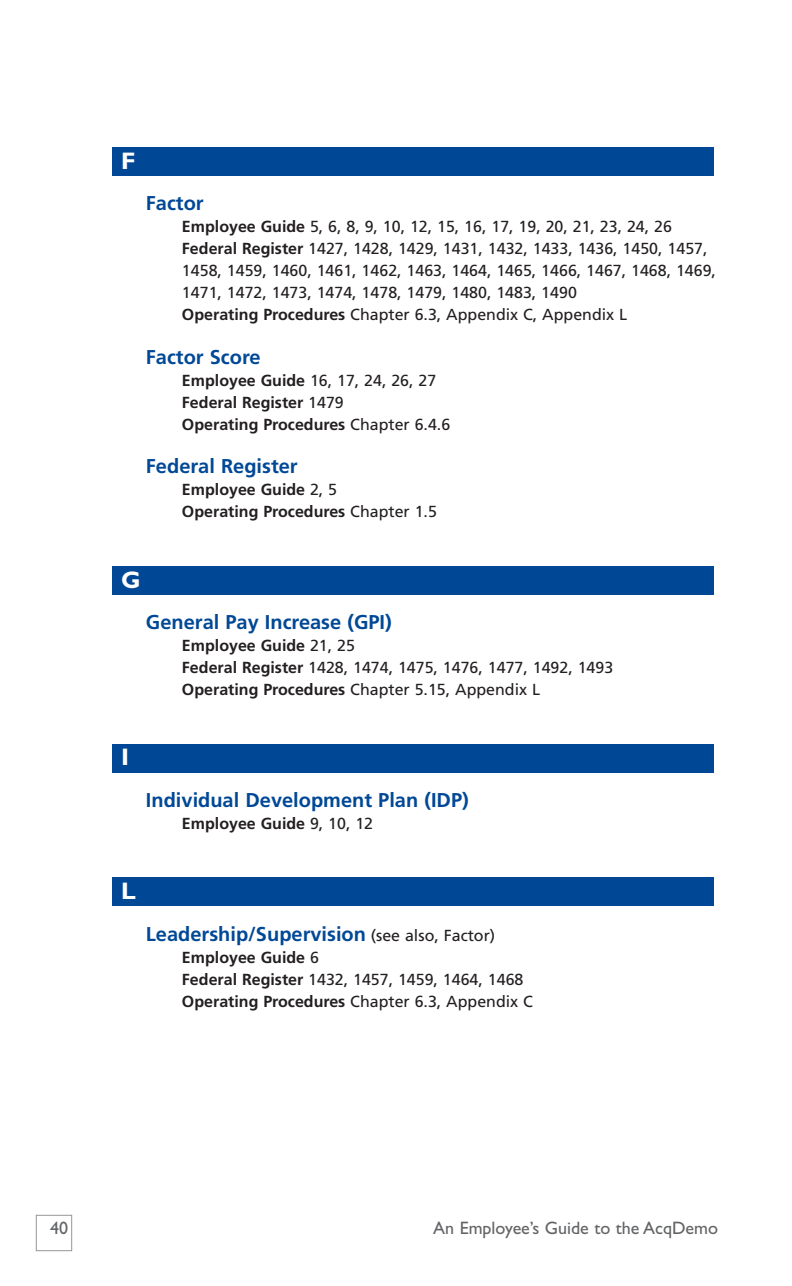
<style>
.page{position:relative;width:792px;height:1286px;background:#fff}
.page>*{position:absolute;margin:0;border:0;box-sizing:border-box;transform-origin:0 0}
.t1{font:700 24px "Gill Sans";color:#fff}
.t2{font:700 20px "Frutiger";color:#004896}
.t3{font:18px "Gill Sans";color:#636466}
.t4{font:16px/22px "Frutiger";color:#231f20}
.t5{font:700 16px/22px "Frutiger";color:#231f20}
.s1{font-weight:700}
.s2{font-weight:400}
.s3{font-weight:400;font-size:16px;color:#231f20}
</style>
<div class="page">
<div style="left:36px;top:1215px;width:36px;height:36px;border:1px solid #949698"></div>
<div style="left:112px;top:877px;width:601px;height:29px;background:#004896"></div>
<div style="left:112px;top:744px;width:601px;height:28px;background:#004896"></div>
<div style="left:112px;top:566px;width:601px;height:29px;background:#004896"></div>
<div style="left:112px;top:147px;width:601px;height:29px;background:#004896"></div>
<h1 class="t1" style="left:121px;top:152px;width:16px">F</h1>
<p class="t2" style="left:146px;top:195px;width:59px">Factor</p>
<p class="t4" style="left:182px;top:217px;width:536px"><span class="s1">Employee Guide</span> 5, 6, 8, 9, 10, 12, 15, 16, 17, 19, 20, 21, 23, 24, 26<br><span class="s1">Federal Register</span> 1427, 1428, 1429, 1431, 1432, 1433, 1436, 1450, 1457, 1458, 1459, 1460, 1461, 1462, 1463, 1464, 1465, 1466, 1467, 1468, 1469, 1471, 1472, 1473, 1474, 1478, 1479, 1480, 1483, 1490<br><span class="s1">Operating Procedures</span> Chapter 6.3, Appendix C, Appendix L</p>
<p class="t2" style="left:146px;top:349px;width:116px">Factor Score</p>
<p class="t5" style="left:182px;top:370px;width:270px">Employee Guide <span class="s2">16, 17, 24, 26, 27<br></span>Federal Register <span class="s2">1479<br></span>Operating Procedures <span class="s2">Chapter 6.4.6</span></p>
<p class="t2" style="left:146px;top:458px;width:153px">Federal Register</p>
<p class="t5" style="left:182px;top:480px;width:256px">Employee Guide <span class="s2">2, 5<br></span>Operating Procedures <span class="s2">Chapter 1.5</span></p>
<h1 class="t1" style="left:121px;top:571px;width:21px">G</h1>
<p class="t2" style="left:146px;top:614px;width:247px">General Pay Increase (GPI)</p>
<p class="t4" style="left:182px;top:636px;width:433px"><span class="s1">Employee Guide</span> 21, 25<br><span class="s1">Federal Register</span> 1428, 1474, 1475, 1476, 1477, 1492, 1493<br><span class="s1">Operating Procedures</span> Chapter 5.15, Appendix L</p>
<h1 class="t1" style="left:121px;top:749px;width:9px">I</h1>
<p class="t2" style="left:146px;top:792px;width:324px">Individual Development Plan (IDP)</p>
<p class="t5" style="left:182px;top:814px;width:193px">Employee Guide <span class="s2">9, 10, 12</span></p>
<h1 class="t1" style="left:121px;top:883px;width:16px">L</h1>
<p class="t2" style="left:146px;top:926px;width:351px">Leadership/Supervision <span class="s3">(see also, Factor)</span></p>
<p class="t5" style="left:182px;top:947px;width:352px">Employee Guide <span class="s2">6<br></span>Federal Register <span class="s2">1432, 1457, 1459, 1464, 1468<br></span>Operating Procedures <span class="s2">Chapter 6.3, Appendix C</span></p>
<p class="t3" style="left:50px;top:1221px;width:19px">40</p>
<p class="t3" style="left:433px;top:1221px;width:286px">An Employee’s Guide to the AcqDemo</p>
</div>
